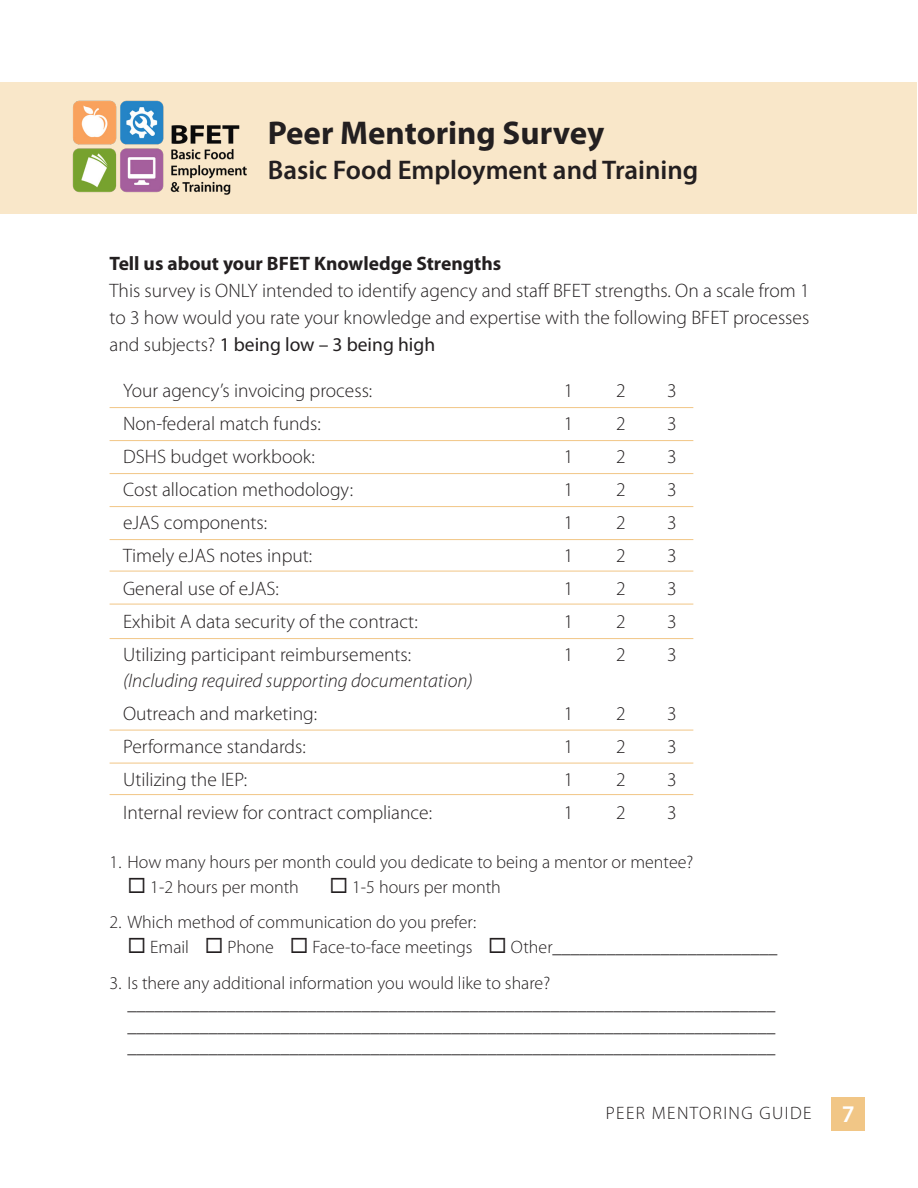
<style>
.page{position:relative;width:918px;height:1188px;background:#fff}
.page>*{position:absolute;margin:0;border:0;box-sizing:border-box;transform-origin:0 0}
.t1{font:700 33px "Myriad Pro";color:#231f20}
.t2{font:600 27px "Myriad Pro";color:#231f20}
.t3{font:600 24px "Myriad Pro";color:#fff}
.t4{font:300 19.5px/27px "Myriad Pro";color:#231f20;text-align:justify}
.t5{font:italic 300 19.5px "Myriad Pro";color:#231f20}
.t6{font:700 19.5px "Myriad Pro";color:#231f20}
.t7{font:300 18px/21.6px "Myriad Pro";color:#231f20;text-align:justify}
.t8{font:300 18px "Myriad Pro";letter-spacing:.08em;color:#231f20}
.s1{font-weight:400}
</style>
<div class="page">
<div style="left:1px;top:82px;width:916px;height:132px;background:#f9e7c9"></div>
<div style="left:832px;top:1097px;width:33px;height:34px;background:#f1c686"></div>
<hr style="left:110px;top:407px;width:583px;height:1px;background:#f1c686">
<hr style="left:110px;top:440px;width:583px;height:1px;background:#f1c686">
<hr style="left:110px;top:473px;width:583px;height:1px;background:#f1c686">
<hr style="left:110px;top:506px;width:583px;height:1px;background:#f1c686">
<hr style="left:110px;top:539px;width:583px;height:1px;background:#f1c686">
<hr style="left:110px;top:571px;width:583px;height:1px;background:#f1c686">
<hr style="left:110px;top:604px;width:583px;height:1px;background:#f1c686">
<hr style="left:110px;top:638px;width:583px;height:1px;background:#f1c686">
<hr style="left:110px;top:730px;width:583px;height:1px;background:#f1c686">
<hr style="left:110px;top:763px;width:583px;height:1px;background:#f1c686">
<hr style="left:110px;top:794px;width:583px;height:1px;background:#f1c686">
<img style="left:72px;top:100px;width:175px;height:95px">
<p class="t1" style="left:268px;top:115px;width:338px">Peer Mentoring Survey</p>
<p class="t2" style="left:268px;top:155px;width:432px">Basic Food Employment and Training</p>
<p class="t6" style="left:110px;top:252px;width:393px">Tell us about your BFET Knowledge Strengths</p>
<p class="t4" style="left:110px;top:277px;width:702px">This survey is ONLY intended to identify agency and staff BFET strengths. On a scale from 1 to 3 how would you rate your knowledge and expertise with the following BFET processes and subjects? <span class="s1">1 being low – 3 being high</span></p>
<p class="t4" style="left:123px;top:377px;width:251px">Your agency’s invoicing process:</p>
<p class="t4" style="left:564px;top:377px;width:11px">1</p>
<p class="t4" style="left:616px;top:377px;width:11px">2</p>
<p class="t4" style="left:667px;top:377px;width:11px">3</p>
<p class="t4" style="left:123px;top:410px;width:199px">Non-federal match funds:</p>
<p class="t4" style="left:564px;top:410px;width:11px">1</p>
<p class="t4" style="left:616px;top:410px;width:11px">2</p>
<p class="t4" style="left:667px;top:410px;width:11px">3</p>
<p class="t4" style="left:123px;top:443px;width:193px">DSHS budget workbook:</p>
<p class="t4" style="left:564px;top:443px;width:11px">1</p>
<p class="t4" style="left:616px;top:443px;width:11px">2</p>
<p class="t4" style="left:667px;top:443px;width:11px">3</p>
<p class="t4" style="left:123px;top:476px;width:232px">Cost allocation methodology:</p>
<p class="t4" style="left:564px;top:476px;width:11px">1</p>
<p class="t4" style="left:616px;top:476px;width:11px">2</p>
<p class="t4" style="left:667px;top:476px;width:11px">3</p>
<p class="t4" style="left:123px;top:509px;width:146px">eJAS components:</p>
<p class="t4" style="left:564px;top:509px;width:11px">1</p>
<p class="t4" style="left:616px;top:509px;width:11px">2</p>
<p class="t4" style="left:667px;top:509px;width:11px">3</p>
<p class="t4" style="left:123px;top:542px;width:191px">Timely eJAS notes input:</p>
<p class="t4" style="left:564px;top:542px;width:11px">1</p>
<p class="t4" style="left:616px;top:542px;width:11px">2</p>
<p class="t4" style="left:667px;top:542px;width:11px">3</p>
<p class="t4" style="left:123px;top:575px;width:157px">General use of eJAS:</p>
<p class="t4" style="left:564px;top:575px;width:11px">1</p>
<p class="t4" style="left:616px;top:575px;width:11px">2</p>
<p class="t4" style="left:667px;top:575px;width:11px">3</p>
<p class="t4" style="left:123px;top:608px;width:296px">Exhibit A data security of the contract:</p>
<p class="t4" style="left:564px;top:608px;width:11px">1</p>
<p class="t4" style="left:616px;top:608px;width:11px">2</p>
<p class="t4" style="left:667px;top:608px;width:11px">3</p>
<p class="t4" style="left:123px;top:641px;width:290px">Utilizing participant reimbursements:</p>
<p class="t4" style="left:564px;top:641px;width:11px">1</p>
<p class="t4" style="left:616px;top:641px;width:11px">2</p>
<p class="t4" style="left:667px;top:641px;width:11px">3</p>
<p class="t5" style="left:123px;top:670px;width:351px">(Including required supporting documentation)</p>
<p class="t4" style="left:123px;top:700px;width:196px">Outreach and marketing:</p>
<p class="t4" style="left:564px;top:700px;width:11px">1</p>
<p class="t4" style="left:616px;top:700px;width:11px">2</p>
<p class="t4" style="left:667px;top:700px;width:11px">3</p>
<p class="t4" style="left:123px;top:733px;width:184px">Performance standards:</p>
<p class="t4" style="left:564px;top:733px;width:11px">1</p>
<p class="t4" style="left:616px;top:733px;width:11px">2</p>
<p class="t4" style="left:667px;top:733px;width:11px">3</p>
<p class="t4" style="left:123px;top:766px;width:126px">Utilizing the IEP:</p>
<p class="t4" style="left:564px;top:766px;width:11px">1</p>
<p class="t4" style="left:616px;top:766px;width:11px">2</p>
<p class="t4" style="left:667px;top:766px;width:11px">3</p>
<p class="t4" style="left:123px;top:799px;width:311px">Internal review for contract compliance:</p>
<p class="t4" style="left:564px;top:799px;width:11px">1</p>
<p class="t4" style="left:616px;top:799px;width:11px">2</p>
<p class="t4" style="left:667px;top:799px;width:11px">3</p>
<p class="t7" style="left:110px;top:851px;width:585px">1. How many hours per month could you dedicate to being a mentor or mentee?</p>
<p class="t7" style="left:128px;top:877px;width:173px">◻ 1-2 hours per month</p>
<p class="t7" style="left:330px;top:877px;width:173px">◻ 1-5 hours per month</p>
<p class="t7" style="left:110px;top:912px;width:368px">2. Which method of communication do you prefer:</p>
<p class="t7" style="left:128px;top:937px;width:652px">◻ Email ◻ Phone ◻ Face-to-face meetings ◻ Other_________________________</p>
<p class="t7" style="left:110px;top:972px;width:442px">3. Is there any additional information you would like to share?</p>
<p class="t7" style="left:128px;top:994px;width:649px">________________________________________________________________________ ________________________________________________________________________ ________________________________________________________________________</p>
<p class="t8" style="left:606px;top:1104px;width:207px">PEER MENTORING GUIDE</p>
<p class="t3" style="left:842px;top:1100px;width:14px">7</p>
</div>
